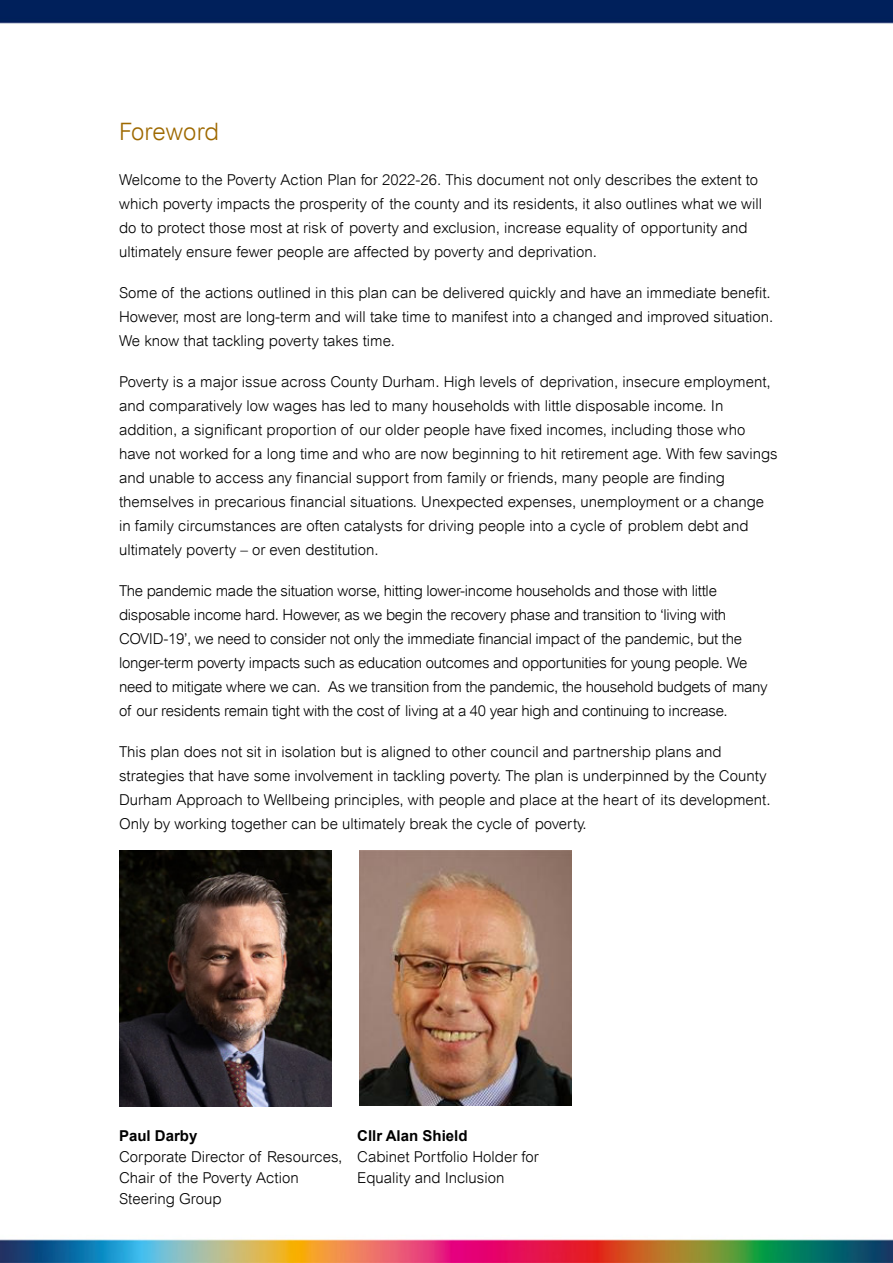
<style>
.page{position:relative;width:893px;height:1263px;background:#fff}
.page>*{position:absolute;margin:0;border:0;box-sizing:border-box;transform-origin:0 0}
.t1{font:300 24px "Arial";color:#9e6900}
.P1{font:300 15px/24px "Arial";color:#000}
.P1-2{font:300 15px/24px "Arial";letter-spacing:-.02em;color:#000}
.P1-3{font:700 15px "Arial";color:#000}
</style>
<div class="page">
<img style="left:0;top:0;width:893px;height:1263px">
<img style="left:359px;top:850px;width:213px;height:256px">
<img style="left:119px;top:851px;width:213px;height:255px">
<h3 class="t1" style="left:119px;top:118px;width:102px">Foreword</h3>
<p class="P1" style="left:119px;top:168px;width:644px">Welcome to the Poverty Action Plan for 2022-26. This document not only describes the extent to which poverty impacts the prosperity of the county and its residents, it also outlines what we will do to protect those most at risk of poverty and exclusion, increase equality of opportunity and ultimately ensure fewer people are affected by poverty and deprivation.</p>
<p class="P1" style="left:119px;top:281px;width:656px">Some of the actions outlined in this plan can be delivered quickly and have an immediate benefit.<br>However, most are long-term and will take time to manifest into a changed and improved situation.<br>We know that tackling poverty takes time.</p>
<p class="P1" style="left:119px;top:370px;width:660px">Poverty is a major issue across County Durham. High levels of deprivation, insecure employment, and comparatively low wages has led to many households with little disposable income. In addition, a significant proportion of our older people have fixed incomes, including those who have not worked for a long time and who are now beginning to hit retirement age. With few savings and unable to access any financial support from family or friends, many people are finding themselves in precarious financial situations. Unexpected expenses, unemployment or a change in family circumstances are often catalysts for driving people into a cycle of problem debt and ultimately poverty – or even destitution.</p>
<p class="P1-2" style="left:119px;top:579px;width:650px">The pandemic made the situation worse, hitting lower-income households and those with little disposable income hard. However, as we begin the recovery phase and transition to ‘living with COVID-19’, we need to consider not only the immediate financial impact of the pandemic, but the longer-term poverty impacts such as education outcomes and opportunities for young people. We need to mitigate where we can. As we transition from the pandemic, the household budgets of many of our residents remain tight with the cost of living at a 40 year high and continuing to increase.</p>
<p class="P1" style="left:119px;top:740px;width:653px">This plan does not sit in isolation but is aligned to other council and partnership plans and strategies that have some involvement in tackling poverty. The plan is underpinned by the County Durham Approach to Wellbeing principles, with people and place at the heart of its development.<br>Only by working together can be ultimately break the cycle of poverty.</p>
<p class="P1-3" style="left:119px;top:1126px;width:80px">Paul Darby</p>
<p class="P1" style="left:119px;top:1146px;width:225px;line-height:21px">Corporate Director of Resources,<br>Chair of the Poverty Action<br>Steering Group</p>
<p class="P1-3" style="left:357px;top:1126px;width:112px">Cllr Alan Shield</p>
<p class="P1" style="left:357px;top:1146px;width:183px;line-height:21px">Cabinet Portfolio Holder for<br>Equality and Inclusion</p>
</div>
